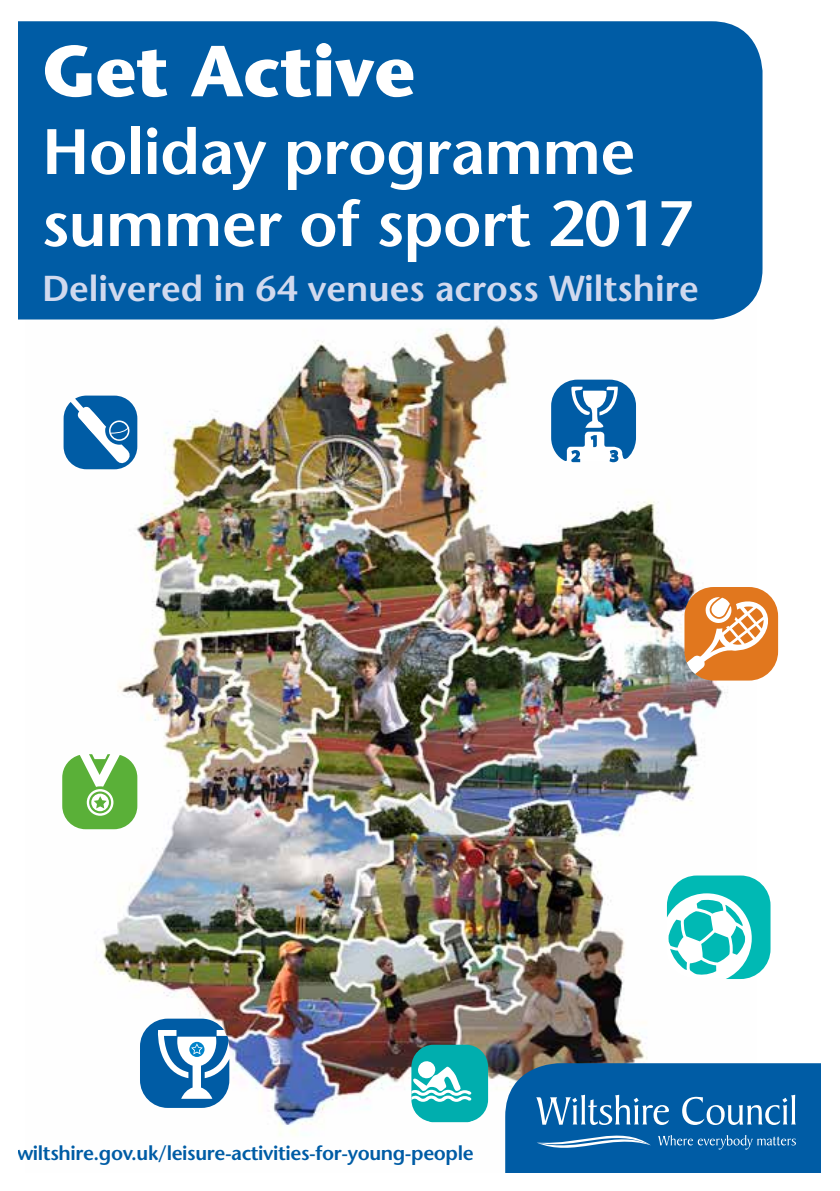
<style>
.page{position:relative;width:840px;height:1191px;background:#fff}
.page>*{position:absolute;margin:0;border:0;box-sizing:border-box;transform-origin:0 0}
.t1{font:700 72px "Stone Sans Std";letter-spacing:-.01em;color:#fff}
.t2{font:600 64px/72px "Stone Sans Std";letter-spacing:-.01em;color:#fff}
.t3{font:600 36px "Stone Sans Std";color:#d1d9ee}
.t4{font:600 20px "Stone Sans Std";letter-spacing:-.02em;color:#005ca5}
</style>
<div class="page">
<img style="left:25px;top:319px;width:729px;height:817px">
<div style="left:18px;top:21px;width:744px;height:298px;background:#005ca5"></div>
<svg style="left:551px;top:379px;width:84px;height:83px"></svg>
<svg style="left:666px;top:875px;width:104px;height:104px"></svg>
<svg style="left:411px;top:1044px;width:77px;height:78px"></svg>
<svg style="left:62px;top:754px;width:75px;height:75px"></svg>
<svg style="left:684px;top:587px;width:93px;height:93px"></svg>
<svg style="left:140px;top:1018px;width:89px;height:90px"></svg>
<svg style="left:63px;top:395px;width:74px;height:74px"></svg>
<div style="left:505px;top:1063px;width:315px;height:110px;background:#005ca5"></div>
<svg style="left:536px;top:1094px;width:259px;height:64px;background:#2a77b3"></svg>
<h1 class="t1" style="left:42px;top:28px;width:374px">Get Active</h1>
<h2 class="t2" style="left:42px;top:116px;width:652px">Holiday programme summer of sport 2017</h2>
<h3 class="t3" style="left:42px;top:267px;width:658px">Delivered in 64 venues across Wiltshire</h3>
<p class="t4" style="left:17px;top:1141px;width:458px">wiltshire.gov.uk/leisure-activities-for-young-people</p>
</div>
